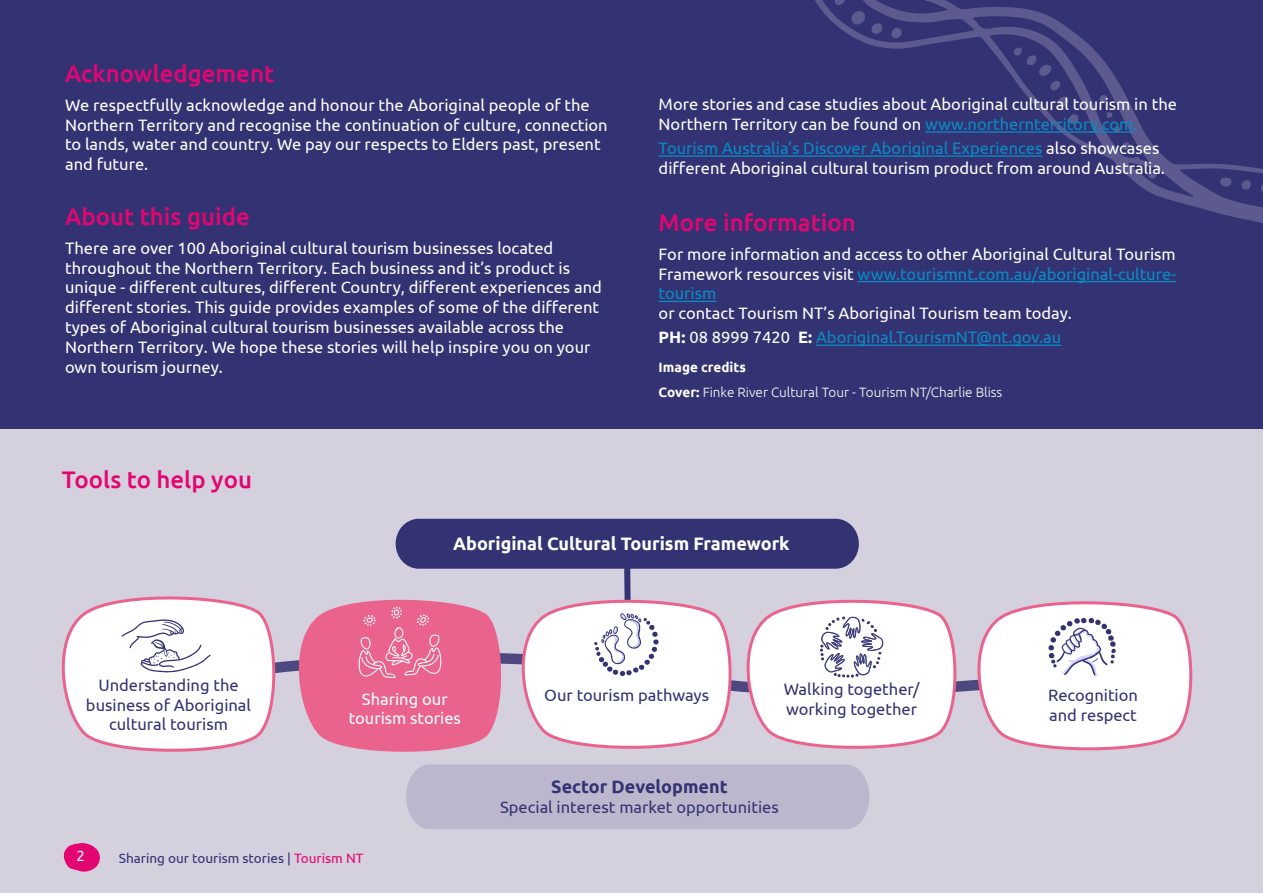
<style>
.page{position:relative;width:1263px;height:893px;background:#fff}
.page>*{position:absolute;margin:0;border:0;box-sizing:border-box;transform-origin:0 0}
.t1{font:500 24px "Ubuntu";color:#e40571}
.t2{font:700 18px "Ubuntu";color:#fff}
.t3{font:700 18px "Ubuntu";color:#333374}
.t4{font:16.5px/19.8px "Ubuntu";color:#fff}
.t5{font:16.5px/19.8px "Ubuntu";color:#333374}
.t6{font:15px "Ubuntu";color:#fff}
.t7{font:300 13.5px/24.8px "Ubuntu";color:#fff}
.t8{font:13.5px "Ubuntu";color:#333374}
.s1{color:#098bc5}
.s2{font-weight:700}
.s3{color:#e40571}
</style>
<div class="page">
<div style="left:0;top:0;width:1263px;height:429px;background:#333374"></div>
<svg style="left:815px;top:0;width:447px;height:283px"></svg>
<svg style="left:1260px;top:184px;width:2px;height:12px"></svg>
<svg style="left:1220px;top:178px;width:12px;height:10px"></svg>
<svg style="left:1241px;top:180px;width:10px;height:10px"></svg>
<svg style="left:1068px;top:114px;width:11px;height:10px"></svg>
<svg style="left:1013px;top:47px;width:56px;height:60px"></svg>
<svg style="left:834px;top:0;width:49px;height:35px"></svg>
<svg style="left:891px;top:27px;width:11px;height:12px"></svg>
<svg style="left:1121px;top:142px;width:9px;height:8px"></svg>
<svg style="left:1099px;top:95px;width:8px;height:8px"></svg>
<svg style="left:1113px;top:126px;width:7px;height:5px"></svg>
<svg style="left:1107px;top:112px;width:6px;height:6px"></svg>
<svg style="left:1148px;top:171px;width:9px;height:8px"></svg>
<hr style="left:1262px;top:0;width:1px;height:811px;background:#fff">
<div style="left:0;top:429px;width:1263px;height:464px;background:#d5d0de"></div>
<div style="left:396px;top:519px;width:463px;height:50px;background:#333374;border-radius:24px"></div>
<div style="left:406px;top:764px;width:463px;height:65px;background:#bdb7cd"></div>
<hr style="left:858px;top:281px;width:318px;height:1px;background:#098bc5">
<hr style="left:659px;top:301px;width:57px;height:1px;background:#098bc5">
<hr style="left:816px;top:345px;width:245px;height:1px;background:#098bc5">
<svg style="left:61px;top:556px;width:1132px;height:196px"></svg>
<hr style="left:925px;top:131px;width:208px;height:2px;background:#098bc5">
<hr style="left:659px;top:155px;width:383px;height:2px;background:#098bc5">
<svg style="left:63px;top:843px;width:37px;height:29px"></svg>
<h1 class="t1" style="left:65px;top:59px;width:210px">Acknowledgement</h1>
<p class="t4" style="left:65px;top:94px;width:544px">We respectfully acknowledge and honour the Aboriginal people of the Northern Territory and recognise the continuation of culture, connection to lands, water and country. We pay our respects to Elders past, present and future.</p>
<h1 class="t1" style="left:65px;top:202px;width:186px">About this guide</h1>
<p class="t4" style="left:65px;top:237px;width:538px">There are over 100 Aboriginal cultural tourism businesses located throughout the Northern Territory. Each business and it’s product is unique - different cultures, different Country, different experiences and different stories. This guide provides examples of some of the different types of Aboriginal cultural tourism businesses available across the Northern Territory. We hope these stories will help inspire you on your own tourism journey.</p>
<h1 class="t1" style="left:62px;top:464px;width:192px">Tools to help you</h1>
<p class="t4" style="left:659px;top:94px;width:520px">More stories and case studies about Aboriginal cultural tourism in the<br>Northern Territory can be found on <span class="s1">www.northernterritory.com.</span></p>
<p class="t4" style="left:659px;top:138px;width:508px"><span class="s1">Tourism Australia’s Discover Aboriginal Experiences</span> also showcases different Aboriginal cultural tourism product from around Australia.</p>
<h1 class="t1" style="left:659px;top:208px;width:199px">More information</h1>
<p class="t4" style="left:659px;top:243px;width:519px;text-align:justify">For more information and access to other Aboriginal Cultural Tourism Framework resources visit <span class="s1">www.tourismnt.com.au/aboriginal-culture&shy;tourism</span></p>
<p class="t4" style="left:659px;top:301px;width:415px;line-height:24px">or contact Tourism NT’s Aboriginal Tourism team today.<br><span class="s2">PH:</span> 08 8999 7420 <span class="s2">E:</span> <span class="s1">Aboriginal.TourismNT@nt.gov.au</span></p>
<p class="t7" style="left:659px;top:355px;width:345px"><span class="s2">Image credits<br>Cover:</span> Finke River Cultural Tour - Tourism NT/Charlie Bliss</p>
<p class="t5" style="left:86px;top:675px;width:167px;text-align:center">Understanding the business of Aboriginal cultural tourism</p>
<p class="t2" style="left:453px;top:533px;width:338px">Aboriginal Cultural Tourism Framework</p>
<p class="t4" style="left:362px;top:688px;width:87px">Sharing our</p>
<p class="t5" style="left:544px;top:685px;width:166px">Our tourism pathways</p>
<p class="t4" style="left:349px;top:708px;width:114px">tourism stories</p>
<p class="t5" style="left:784px;top:679px;width:137px">Walking together/ working together</p>
<p class="t3" style="left:551px;top:776px;width:178px">Sector Development</p>
<p class="t5" style="left:500px;top:796px;width:280px">Special interest market opportunities</p>
<p class="t6" style="left:77px;top:847px;width:10px">2</p>
<p class="t8" style="left:119px;top:850px;width:246px">Sharing our tourism stories | <span class="s3">Tourism NT</span></p>
<p class="t5" style="left:1048px;top:685px;width:91px">Recognition and respect</p>
</div>
